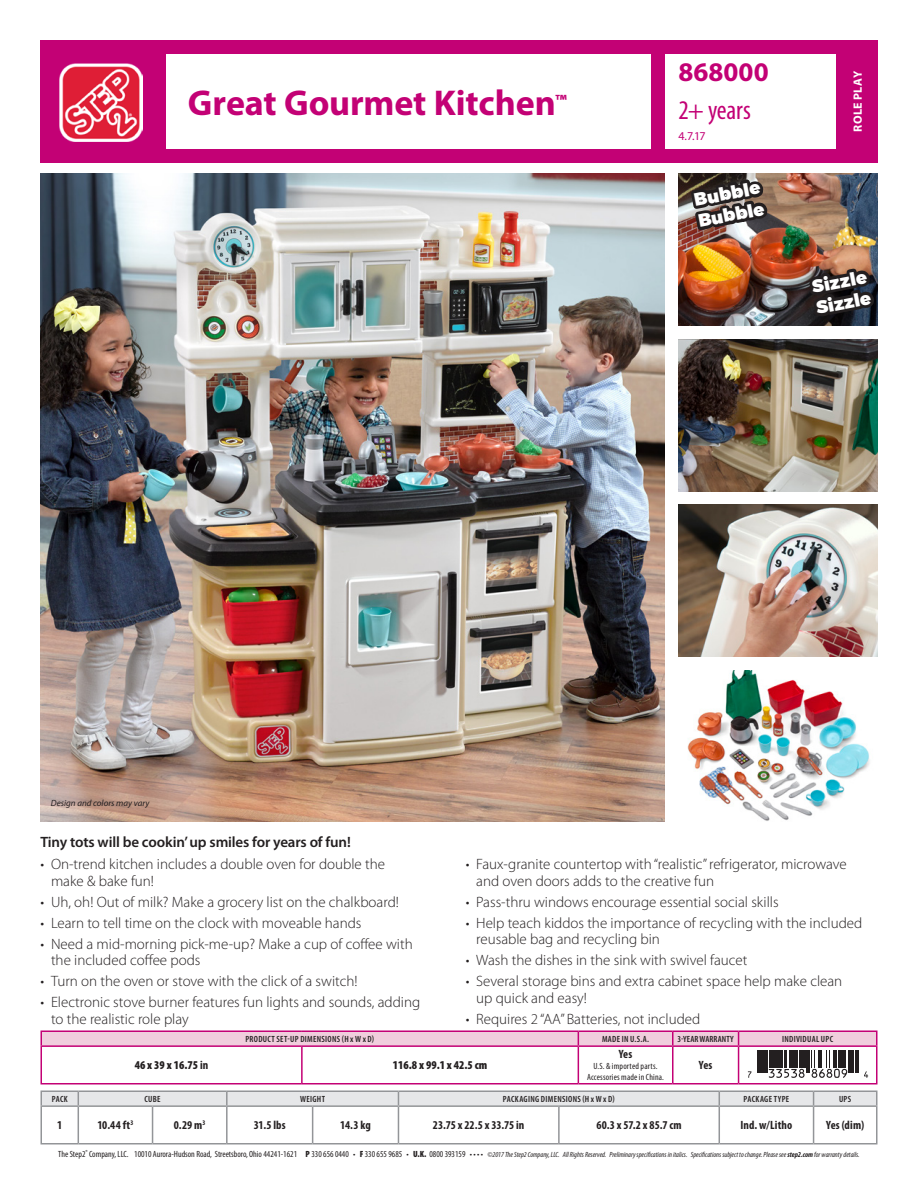
<style>
.page{position:relative;width:918px;height:1188px;background:#fff}
.page>*{position:absolute;margin:0;border:0;box-sizing:border-box;transform-origin:0 0}
.t1{font:700 36px "Myriad Pro";letter-spacing:-.005em;color:#c30175}
.t2{font:condensed 27px "Myriad Pro";letter-spacing:-.01em;color:#c30175}
.t3{font:700 27px "Myriad Pro";color:#c30175}
.t4{font:900 18px "Montserrat";color:#fff}
.t5{font:300 15px/16.5px "Myriad Pro";color:#231f20}
.t6{font:600 15px "Myriad Pro";letter-spacing:-.01em;color:#231f20}
.t7{font:700 condensed 12px "Myriad Pro";letter-spacing:.01em;color:#231f20}
.t8{font:900 condensed 12px "Myriad Pro";color:#231f20}
.t9{font:700 12px "Myriad Pro";letter-spacing:.025em;color:#fff}
.t10{font:12px "Myriad Pro";color:#c30175}
.t11{font:600 condensed 9px "Myriad Pro";letter-spacing:.035em;color:#231f20}
.t12{font:condensed 9px "Myriad Pro";letter-spacing:.02em;color:#231f20}
.t13{font:italic 9px "Myriad Pro";color:#231f20}
.t14{font:600 condensed 9px "Myriad Pro";letter-spacing:.005em;color:#231f20}
.t15{font:italic condensed 7.5px "Myriad Pro";color:#231f20}
.s1{font-weight:700}
.s2{font-style:normal;font-size:9px}
.s3{font-weight:900;font-style:normal;font-size:9px}
</style>
<div class="page">
<div style="left:166px;top:40px;width:712px;height:14px;background:#c30175"></div>
<div style="left:166px;top:149px;width:712px;height:14px;background:#c30175"></div>
<div style="left:40px;top:40px;width:126px;height:123px;background:#c30175"></div>
<div style="left:651px;top:40px;width:14px;height:123px;background:#c30175"></div>
<div style="left:836px;top:40px;width:42px;height:123px;background:#c30175"></div>
<img style="left:59px;top:64px;width:83px;height:77px">
<img style="left:40px;top:174px;width:625px;height:648px">
<img style="left:678px;top:174px;width:200px;height:152px">
<img style="left:687px;top:670px;width:183px;height:151px">
<img style="left:678px;top:505px;width:200px;height:152px">
<img style="left:678px;top:339px;width:200px;height:152px">
<hr style="left:40px;top:1030px;width:262px;height:2px;background:#c30175">
<hr style="left:302px;top:1030px;width:276px;height:2px;background:#c30175">
<hr style="left:578px;top:1030px;width:95px;height:2px;background:#c30175">
<hr style="left:673px;top:1030px;width:66px;height:2px;background:#c30175">
<hr style="left:739px;top:1030px;width:138px;height:2px;background:#c30175">
<hr style="left:40px;top:1047px;width:2px;height:36px;background:#c30175">
<hr style="left:301px;top:1047px;width:2px;height:36px;background:#c30175">
<hr style="left:578px;top:1047px;width:1px;height:36px;background:#c30175">
<hr style="left:672px;top:1047px;width:2px;height:36px;background:#c30175">
<hr style="left:738px;top:1047px;width:1px;height:36px;background:#c30175">
<hr style="left:876px;top:1047px;width:2px;height:36px;background:#c30175">
<hr style="left:40px;top:1083px;width:262px;height:1px;background:#c30175">
<hr style="left:302px;top:1083px;width:276px;height:1px;background:#c30175">
<hr style="left:578px;top:1083px;width:95px;height:1px;background:#c30175">
<hr style="left:673px;top:1083px;width:66px;height:1px;background:#c30175">
<hr style="left:739px;top:1083px;width:138px;height:1px;background:#c30175">
<svg style="left:40px;top:1031px;width:838px;height:47px"></svg>
<hr style="left:40px;top:1107px;width:2px;height:36px;background:#939598">
<hr style="left:78px;top:1107px;width:1px;height:36px;background:#939598">
<hr style="left:152px;top:1107px;width:1px;height:36px;background:#939598">
<hr style="left:226px;top:1107px;width:2px;height:36px;background:#939598">
<hr style="left:312px;top:1107px;width:1px;height:36px;background:#939598">
<hr style="left:398px;top:1107px;width:1px;height:36px;background:#939598">
<hr style="left:558px;top:1107px;width:2px;height:36px;background:#939598">
<hr style="left:719px;top:1107px;width:1px;height:36px;background:#939598">
<hr style="left:813px;top:1107px;width:1px;height:36px;background:#939598">
<hr style="left:876px;top:1107px;width:2px;height:36px;background:#939598">
<hr style="left:40px;top:1143px;width:38px;height:1px;background:#939598">
<hr style="left:78px;top:1143px;width:75px;height:1px;background:#939598">
<hr style="left:153px;top:1143px;width:74px;height:1px;background:#939598">
<hr style="left:227px;top:1143px;width:86px;height:1px;background:#939598">
<hr style="left:313px;top:1143px;width:85px;height:1px;background:#939598">
<hr style="left:398px;top:1143px;width:161px;height:1px;background:#939598">
<hr style="left:559px;top:1143px;width:160px;height:1px;background:#939598">
<hr style="left:719px;top:1143px;width:95px;height:1px;background:#939598">
<hr style="left:814px;top:1143px;width:63px;height:1px;background:#939598">
<hr style="left:40px;top:1090px;width:38px;height:2px;background:#939598">
<hr style="left:78px;top:1090px;width:75px;height:2px;background:#939598">
<hr style="left:153px;top:1090px;width:74px;height:2px;background:#939598">
<hr style="left:227px;top:1090px;width:86px;height:2px;background:#939598">
<hr style="left:313px;top:1090px;width:85px;height:2px;background:#939598">
<hr style="left:398px;top:1090px;width:161px;height:2px;background:#939598">
<hr style="left:559px;top:1090px;width:160px;height:2px;background:#939598">
<hr style="left:719px;top:1090px;width:95px;height:2px;background:#939598">
<hr style="left:814px;top:1090px;width:63px;height:2px;background:#939598">
<svg style="left:40px;top:1091px;width:838px;height:15px;background:#dfe0e2"></svg>
<hr style="left:40px;top:1105px;width:38px;height:2px;background:#939598">
<hr style="left:78px;top:1105px;width:75px;height:2px;background:#939598">
<hr style="left:153px;top:1105px;width:74px;height:2px;background:#939598">
<hr style="left:227px;top:1105px;width:86px;height:2px;background:#939598">
<hr style="left:313px;top:1105px;width:85px;height:2px;background:#939598">
<hr style="left:398px;top:1105px;width:161px;height:2px;background:#939598">
<hr style="left:559px;top:1105px;width:160px;height:2px;background:#939598">
<hr style="left:719px;top:1105px;width:95px;height:2px;background:#939598">
<hr style="left:814px;top:1105px;width:63px;height:2px;background:#939598">
<img style="left:806px;top:220px;width:72px;height:99px">
<img style="left:682px;top:175px;width:90px;height:59px">
<p class="t1" style="left:188px;top:83px;width:380px">Great Gourmet Kitchen<sup>™</sup></p>
<p class="t3" style="left:678px;top:56px;width:92px">868000</p>
<p class="t2" style="left:678px;top:95px;width:74px">2+ years</p>
<p class="t10" style="left:678px;top:130px;width:29px">4.7.17</p>
<p class="t4" style="left:692px;top:189px;width:68px;rotate:-11deg">Bubble</p>
<p class="t4" style="left:696px;top:210px;width:68px;rotate:-11deg">Bubble</p>
<p class="t9" style="left:851px;top:132px;width:62px;rotate:-90deg">ROLE PLAY</p>
<p class="t4" style="left:810px;top:276px;width:57px;rotate:-11deg">Sizzle</p>
<p class="t4" style="left:814px;top:297px;width:57px;rotate:-11deg">Sizzle</p>
<p class="t13" style="left:51px;top:798px;width:100px">Design and colors may vary</p>
<p class="t6" style="left:40px;top:833px;width:312px">Tiny tots will be cookin’ up smiles for years of fun!</p>
<p class="t5" style="left:40px;top:856px;width:346px">• On-trend kitchen includes a double oven for double the</p>
<p class="t5" style="left:51px;top:873px;width:105px">make &amp; bake fun!</p>
<p class="t5" style="left:40px;top:894px;width:360px">• Uh, oh! Out of milk? Make a grocery list on the chalkboard!</p>
<p class="t5" style="left:40px;top:915px;width:323px">• Learn to tell time on the clock with moveable hands</p>
<p class="t5" style="left:40px;top:936px;width:374px">• Need a mid-morning pick-me-up? Make a cup of coffee with</p>
<p class="t5" style="left:51px;top:952px;width:151px">the included coffee pods</p>
<p class="t5" style="left:40px;top:973px;width:319px">• Turn on the oven or stove with the click of a switch!</p>
<p class="t5" style="left:40px;top:994px;width:381px">• Electronic stove burner features fun lights and sounds, adding</p>
<p class="t5" style="left:51px;top:1011px;width:139px">to the realistic role play</p>
<p class="t5" style="left:466px;top:856px;width:383px">• Faux-granite countertop with “realistic” refrigerator, microwave</p>
<p class="t5" style="left:476px;top:873px;width:239px">and oven doors adds to the creative fun</p>
<p class="t5" style="left:466px;top:894px;width:314px">• Pass-thru windows encourage essential social skills</p>
<p class="t5" style="left:476px;top:915px;width:388px;text-indent:-10px">• Help teach kiddos the importance of recycling with the included reusable bag and recycling bin</p>
<p class="t5" style="left:466px;top:952px;width:283px">• Wash the dishes in the sink with swivel faucet</p>
<p class="t5" style="left:466px;top:973px;width:378px">• Several storage bins and extra cabinet space help make clean</p>
<p class="t5" style="left:476px;top:990px;width:112px">up quick and easy!</p>
<p class="t5" style="left:466px;top:1011px;width:236px">• Requires 2 “AA” Batteries, not included</p>
<p class="t11" style="left:245px;top:1034px;width:130px">PRODUCT SET-UP DIMENSIONS (H x W x D)</p>
<p class="t11" style="left:602px;top:1034px;width:49px">MADE IN U.S.A.</p>
<p class="t14" style="left:678px;top:1034px;width:58px">3-YEAR WARRANTY</p>
<p class="t11" style="left:782px;top:1034px;width:53px">INDIVIDUAL UPC</p>
<p class="t8" style="left:135px;top:1058px;width:75px">46 x 39 x 16.75 <span class="s1">in</span></p>
<p class="t8" style="left:393px;top:1058px;width:96px">116.8 x 99.1 x 42.5 cm</p>
<p class="t7" style="left:619px;top:1048px;width:15px">Yes</p>
<p class="t12" style="left:594px;top:1061px;width:65px">U.S. &amp; imported parts.</p>
<p class="t12" style="left:587px;top:1072px;width:78px">Accessories made in China.</p>
<p class="t7" style="left:699px;top:1058px;width:15px">Yes</p>
<p class="t11" style="left:52px;top:1094px;width:17px">PACK</p>
<p class="t11" style="left:144px;top:1094px;width:18px">CUBE</p>
<p class="t11" style="left:300px;top:1094px;width:26px">WEIGHT</p>
<p class="t11" style="left:503px;top:1094px;width:113px">PACKAGING DIMENSIONS (H x W x D)</p>
<p class="t11" style="left:744px;top:1094px;width:47px">PACKAGE TYPE</p>
<p class="t11" style="left:839px;top:1094px;width:14px">UPS</p>
<p class="t7" style="left:57px;top:1118px;width:7px">1</p>
<p class="t7" style="left:97px;top:1118px;width:38px">10.44 ft<sup>3</sup></p>
<p class="t7" style="left:174px;top:1118px;width:33px">0.29 m<sup>3</sup></p>
<p class="t7" style="left:254px;top:1118px;width:34px">31.5 lbs</p>
<p class="t7" style="left:340px;top:1118px;width:32px">14.3 kg</p>
<p class="t7" style="left:433px;top:1118px;width:93px">23.75 x 22.5 x 33.75 in</p>
<p class="t7" style="left:596px;top:1118px;width:87px">60.3 x 57.2 x 85.7 cm</p>
<p class="t7" style="left:740px;top:1118px;width:54px">Ind. w/Litho</p>
<p class="t7" style="left:826px;top:1118px;width:39px">Yes (dim)</p>
<p class="t15" style="left:58px;top:1151px;width:803px"><span class="s2">The Step2</span><sup>®</sup> <span class="s2">Company, LLC. 10010 Aurora-Hudson Road, Streetsboro, Ohio 44241-1621</span> <span class="s3">P</span> <span class="s2">330 656 0440 •</span> <span class="s3">F</span> <span class="s2">330 655 9685 •</span> <span class="s3">U.K.</span> <span class="s2">0800 393159 • • • •</span> ©2017 The Step2 Company, LLC. All Rights Reserved. Preliminary specifications in italics. Specifications subject to change. Please see <span class="s1">step2.com</span> for warranty details.</p>
</div>
